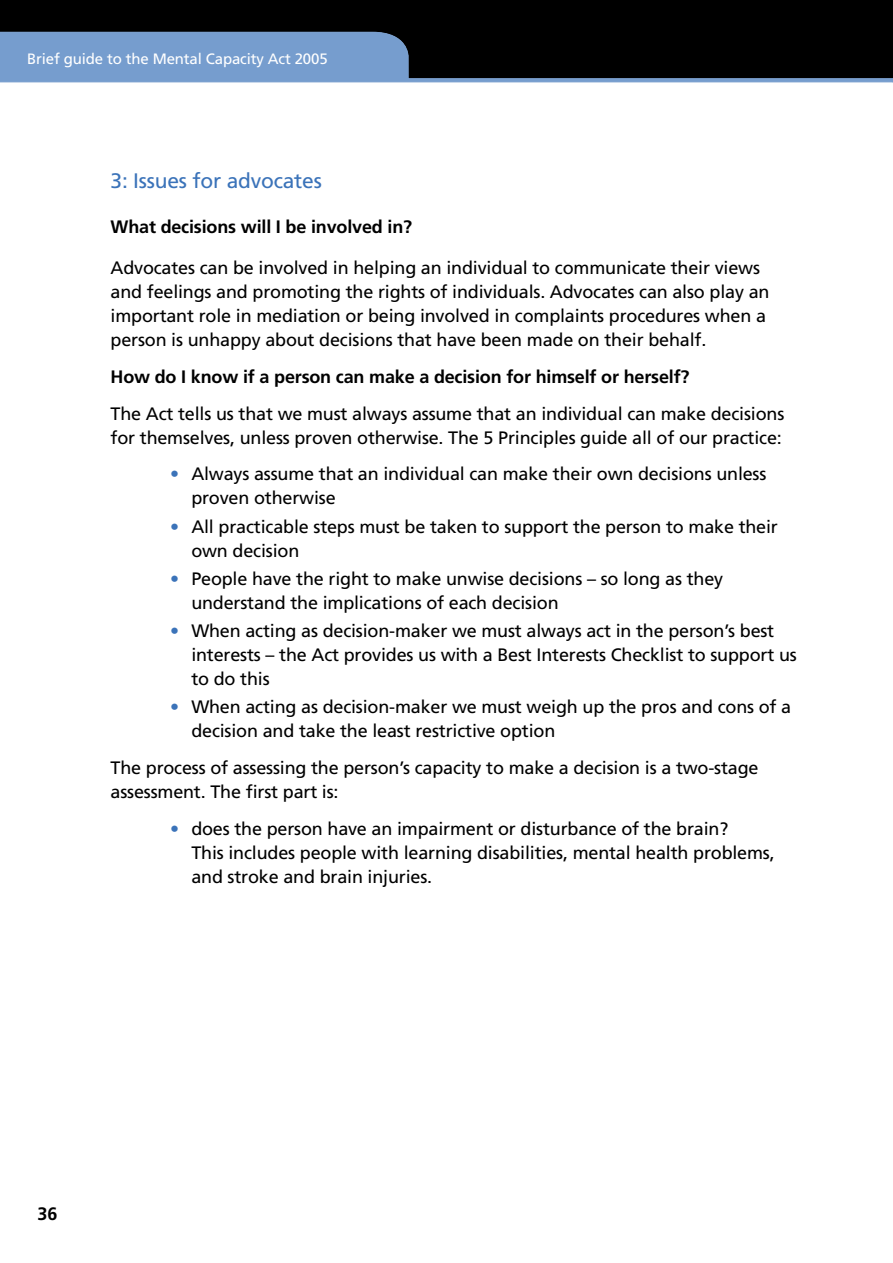
<style>
.page{position:relative;width:893px;height:1263px;background:#fff}
.page>*{position:absolute;margin:0;border:0;box-sizing:border-box;transform-origin:0 0}
.t1{font:21px "Frutiger";letter-spacing:-.01em;color:#3b73b9}
.t2{font:18px/24px "Frutiger";letter-spacing:-.01em;color:#000}
.t3{font:700 18px "Frutiger";letter-spacing:-.01em;color:#000}
.t4{font:15px "Frutiger";letter-spacing:-.01em;color:#fff}
.s1{color:#3b73b9}
</style>
<div class="page">
<div style="left:0;top:0;width:893px;height:32px;background:#000"></div>
<svg style="left:0;top:32px;width:893px;height:50px;background:#3a4e66"></svg>
<p class="t4" style="left:27px;top:50px;width:302px">Brief guide to the Mental Capacity Act 2005</p>
<p class="t1" style="left:111px;top:168px;width:213px">3: Issues for advocates</p>
<p class="t3" style="left:111px;top:216px;width:303px">What decisions will I be involved in?</p>
<p class="t2" style="left:111px;top:256px;width:660px">Advocates can be involved in helping an individual to communicate their views and feelings and promoting the rights of individuals. Advocates can also play an important role in mediation or being involved in complaints procedures when a person is unhappy about decisions that have been made on their behalf.</p>
<p class="t3" style="left:111px;top:366px;width:580px">How do I know if a person can make a decision for himself or herself?</p>
<p class="t2" style="left:111px;top:401px;width:675px">The Act tells us that we must always assume that an individual can make decisions for themselves, unless proven otherwise. The 5 Principles guide all of our practice:</p>
<p class="t2" style="left:191px;top:462px;width:577px;text-indent:-21px"><span class="s1">•</span> Always assume that an individual can make their own decisions unless proven otherwise</p>
<p class="t2" style="left:191px;top:514px;width:588px;text-indent:-21px"><span class="s1">•</span> All practicable steps must be taken to support the person to make their own decision</p>
<p class="t2" style="left:191px;top:566px;width:533px;text-indent:-21px"><span class="s1">•</span> People have the right to make unwise decisions – so long as they understand the implications of each decision</p>
<p class="t2" style="left:191px;top:619px;width:607px;text-indent:-21px"><span class="s1">•</span> When acting as decision-maker we must always act in the person’s best interests – the Act provides us with a Best Interests Checklist to support us to do this</p>
<p class="t2" style="left:191px;top:695px;width:601px;text-indent:-21px"><span class="s1">•</span> When acting as decision-maker we must weigh up the pros and cons of a decision and take the least restrictive option</p>
<p class="t2" style="left:111px;top:756px;width:649px">The process of assessing the person’s capacity to make a decision is a two-stage assessment. The first part is:</p>
<p class="t2" style="left:191px;top:816px;width:585px;text-indent:-21px"><span class="s1">•</span> does the person have an impairment or disturbance of the brain?<br>This includes people with learning disabilities, mental health problems, and stroke and brain injuries.</p>
<p class="t3" style="left:38px;top:1203px;width:21px">36</p>
</div>
